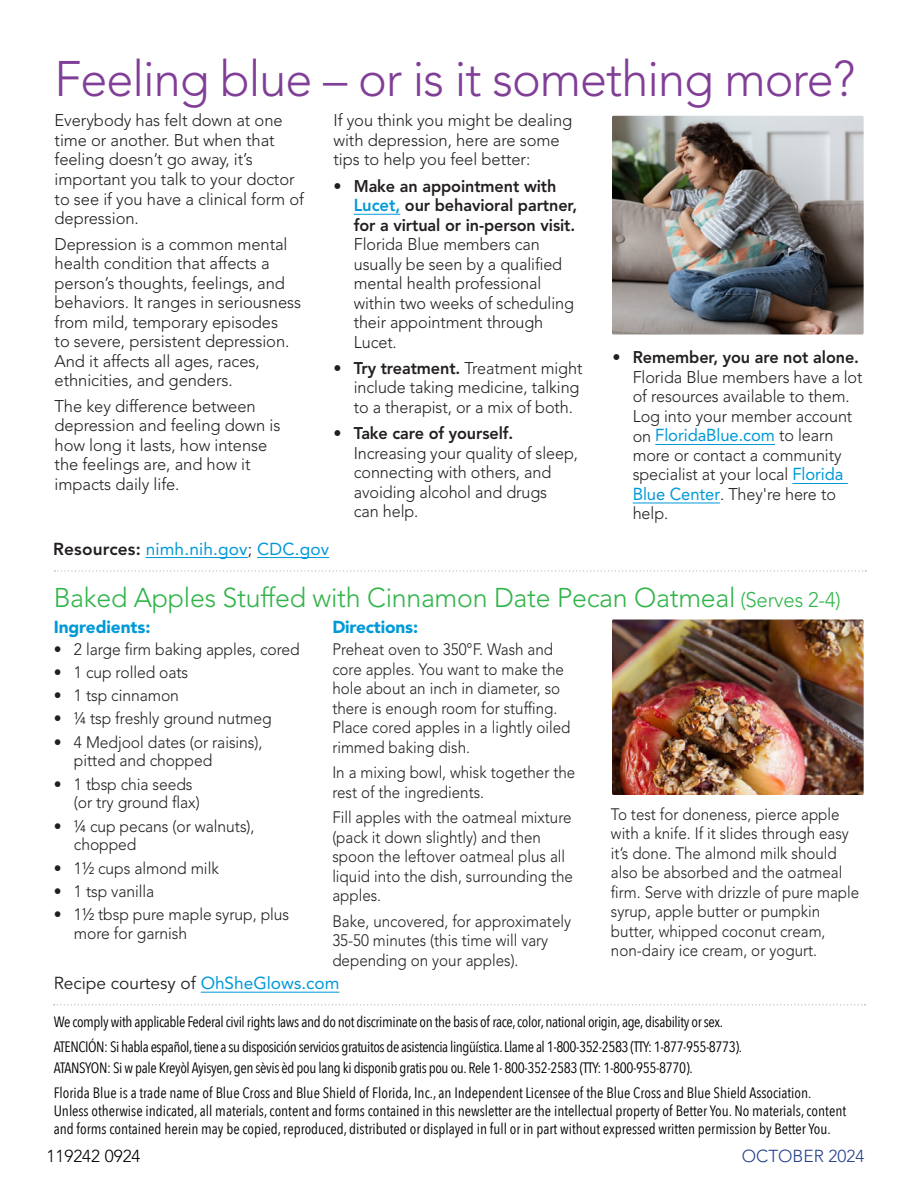
<style>
.page{position:relative;width:918px;height:1188px;background:#fff}
.page>*{position:absolute;margin:0;border:0;box-sizing:border-box;transform-origin:0 0}
.t1{font:300 49.5px "Avenir LT Std";letter-spacing:-.02em;color:#813e97}
.t2{font:300 27px "Avenir LT Std";letter-spacing:-.01em;color:#31b44a}
.t3{font:17.25px "Avenir LT Std";letter-spacing:-.005em;color:#0099d8}
.t4{font:17.25px "Avenir LT Std";color:#231f20}
.t5{font:17.25px "Avenir LT Std";letter-spacing:-.005em;color:#0099d8;scale:.96 1}
.t6{font:900 17.25px "Avenir LT Std";letter-spacing:-.01em;color:#0099d8}
.t7{font:300 17.25px "Avenir LT Std";color:#253f8e}
.t8{font:300 17.25px "Avenir LT Std";color:#000}
.t9{font:300 16.8px/19.5px "Avenir LT Std";letter-spacing:-.005em;color:#231f20}
.t10{font:300 16.8px/19.5px "Avenir LT Std";letter-spacing:-.005em;color:#231f20;scale:.96 1}
.t11{font:800 16.8px/19.5px "Avenir LT Std";letter-spacing:-.005em;color:#231f20;scale:.96 1}
.t12{font:300 16.5px/19.5px "Avenir LT Std";color:#231f20;scale:.92 1}
.t13{font:300 16.5px/18.8px "Avenir LT Std";color:#231f20;scale:.95 1}
.t14{font:15px/24.8px "Avenir Next Condensed";color:#000}
.t15{font:15px/24.8px "Avenir Next Condensed";letter-spacing:-.03em;color:#000}
.s1{font-size:17.25px;color:#0099d8}
.s2{font-weight:800}
.s3{font-weight:300;font-size:16.8px;color:#231f20}
.s4{font-weight:400;font-size:17.25px;color:#0099d8}
.s5{font-weight:800;color:#231f20}
.s6{font-weight:300;color:#231f20}
.s7{font-size:21px}
.s8{color:#0099d8}
</style>
<div class="page">
<hr style="left:354px;top:214px;width:46px;height:1px;background:#0099d8">
<hr style="left:655px;top:444px;width:120px;height:1px;background:#0099d8">
<hr style="left:792px;top:483px;width:56px;height:1px;background:#0099d8">
<hr style="left:633px;top:503px;width:87px;height:1px;background:#0099d8">
<img style="left:612px;top:116px;width:252px;height:218px">
<img style="left:612px;top:620px;width:252px;height:175px">
<svg style="left:54px;top:1004px;width:812px;height:1px"></svg>
<hr style="left:201px;top:992px;width:138px;height:1px;background:#0099d8">
<svg style="left:54px;top:570px;width:812px;height:2px"></svg>
<hr style="left:146px;top:557px;width:102px;height:1px;background:#0099d8">
<hr style="left:257px;top:557px;width:72px;height:1px;background:#0099d8">
<h1 class="t1" style="left:55px;top:50px;width:802px">Feeling blue – or is it something more?</h1>
<p class="t9" style="left:55px;top:111px;width:251px">Everybody has felt down at one time or another. But when that feeling doesn’t go away, it’s important you talk to your doctor to see if you have a clinical form of depression.</p>
<p class="t9" style="left:55px;top:234px;width:248px">Depression is a common mental health condition that affects a person’s thoughts, feelings, and behaviors. It ranges in seriousness from mild, temporary episodes<br>to severe, persistent depression.<br>And it affects all ages, races, ethnicities, and genders.</p>
<p class="t9" style="left:55px;top:396px;width:227px">The key difference between depression and feeling down is how long it lasts, how intense the feelings are, and how it impacts daily life.</p>
<p class="t9" style="left:334px;top:111px;width:240px">If you think you might be dealing with depression, here are some tips to help you feel better:</p>
<p class="t11" style="left:354px;top:176px;width:234px;text-indent:-20px">• Make an appointment with<br><span class="s1">Lucet,</span> our behavioral partner, for a virtual or in-person visit.</p>
<p class="t10" style="left:354px;top:235px;width:231px">Florida Blue members can usually be seen by a qualified mental health professional within two weeks of scheduling their appointment through<br>Lucet.</p>
<p class="t10" style="left:354px;top:359px;width:240px;text-indent:-20px"><span class="s2">• Try treatment.</span> Treatment might include taking medicine, talking to a therapist, or a mix of both.</p>
<p class="t11" style="left:334px;top:424px;width:189px">• Take care of yourself.</p>
<p class="t10" style="left:354px;top:443px;width:235px">Increasing your quality of sleep, connecting with others, and avoiding alcohol and drugs<br>can help.</p>
<p class="t11" style="left:612px;top:348px;width:258px">• Remember, you are not alone.</p>
<p class="t10" style="left:633px;top:368px;width:241px">Florida Blue members have a lot of resources available to them.<br>Log into your member account</p>
<p class="t5" style="left:633px;top:425px;width:211px"><span class="s3">on</span> FloridaBlue.com <span class="s3">to learn</span></p>
<p class="t10" style="left:633px;top:446px;width:221px">more or contact a community specialist at your local <span class="s4">Florida<br>Blue Center</span>. They're here to help.</p>
<p class="t3" style="left:53px;top:539px;width:278px"><span class="s5">Resources:</span> nimh.nih.gov<span class="s6">;</span> CDC.gov</p>
<h2 class="t2" style="left:54px;top:581px;width:789px">Baked Apples Stuffed with Cinnamon Date Pecan Oatmeal <span class="s7">(Serves 2-4)</span></h2>
<p class="t6" style="left:54px;top:616px;width:98px">Ingredients:</p>
<p class="t13" style="left:54px;top:640px;width:261px">• 2 large firm baking apples, cored</p>
<p class="t13" style="left:54px;top:663px;width:143px">• 1 cup rolled oats</p>
<p class="t13" style="left:54px;top:686px;width:133px">• 1 tsp cinnamon</p>
<p class="t13" style="left:54px;top:709px;width:231px">• ¼ tsp freshly ground nutmeg</p>
<p class="t13" style="left:74px;top:733px;width:200px;text-indent:-20px">• 4 Medjool dates (or raisins), pitted and chopped</p>
<p class="t13" style="left:74px;top:775px;width:134px;text-indent:-20px">• 1 tbsp chia seeds (or try ground flax)</p>
<p class="t13" style="left:74px;top:817px;width:192px;text-indent:-20px">• ¼ cup pecans (or walnuts), chopped</p>
<p class="t13" style="left:54px;top:859px;width:175px">• 1½ cups almond milk</p>
<p class="t13" style="left:54px;top:882px;width:107px">• 1 tsp vanilla</p>
<p class="t13" style="left:74px;top:905px;width:228px;text-indent:-20px">• 1½ tbsp pure maple syrup, plus more for garnish</p>
<p class="t6" style="left:332px;top:616px;width:87px">Directions:</p>
<p class="t12" style="left:332px;top:640px;width:260px">Preheat oven to 350°F. Wash and core apples. You want to make the hole about an inch in diameter, so there is enough room for stuffing.<br>Place cored apples in a lightly oiled rimmed baking dish.</p>
<p class="t12" style="left:332px;top:763px;width:266px">In a mixing bowl, whisk together the rest of the ingredients.</p>
<p class="t12" style="left:332px;top:808px;width:263px">Fill apples with the oatmeal mixture (pack it down slightly) and then spoon the leftover oatmeal plus all liquid into the dish, surrounding the apples.</p>
<p class="t12" style="left:332px;top:911px;width:261px">Bake, uncovered, for approximately<br>35-50 minutes (this time will vary depending on your apples).</p>
<p class="t12" style="left:611px;top:804px;width:271px">To test for doneness, pierce apple with a knife. If it slides through easy it’s done. The almond milk should also be absorbed and the oatmeal firm. Serve with drizzle of pure maple syrup, apple butter or pumpkin butter, whipped coconut cream, non-dairy ice cream, or yogurt.</p>
<p class="t4" style="left:54px;top:973px;width:287px">Recipe courtesy of <span class="s8">OhSheGlows.com</span></p>
<p class="t15" style="left:54px;top:1009px;width:690px">We comply with applicable Federal civil rights laws and do not discriminate on the basis of race, color, national origin, age, disability or sex.<br>ATENCIÓN: Si habla español, tiene a su disposición servicios gratuitos de asistencia lingüística. Llame al 1-800-352-2583 (TTY: 1-877-955-8773).</p>
<p class="t14" style="left:54px;top:1055px;width:759px">ATANSYON: Si w pale Kreyòl Ayisyen, gen sèvis èd pou lang ki disponib gratis pou ou. Rele 1- 800-352-2583 (TTY: 1-800-955-8770).<br>Florida Blue is a trade name of Blue Cross and Blue Shield of Florida, Inc., an Independent Licensee of the Blue Cross and Blue Shield Association.</p>
<p class="t14" style="left:54px;top:1101px;width:794px;line-height:18px">Unless otherwise indicated, all materials, content and forms contained in this newsletter are the intellectual property of Better You. No materials, content and forms contained herein may be copied, reproduced, distributed or displayed in full or in part without expressed written permission by Better You.</p>
<p class="t8" style="left:46px;top:1146px;width:96px">119242 0924</p>
<p class="t7" style="left:742px;top:1146px;width:124px">OCTOBER 2024</p>
</div>
